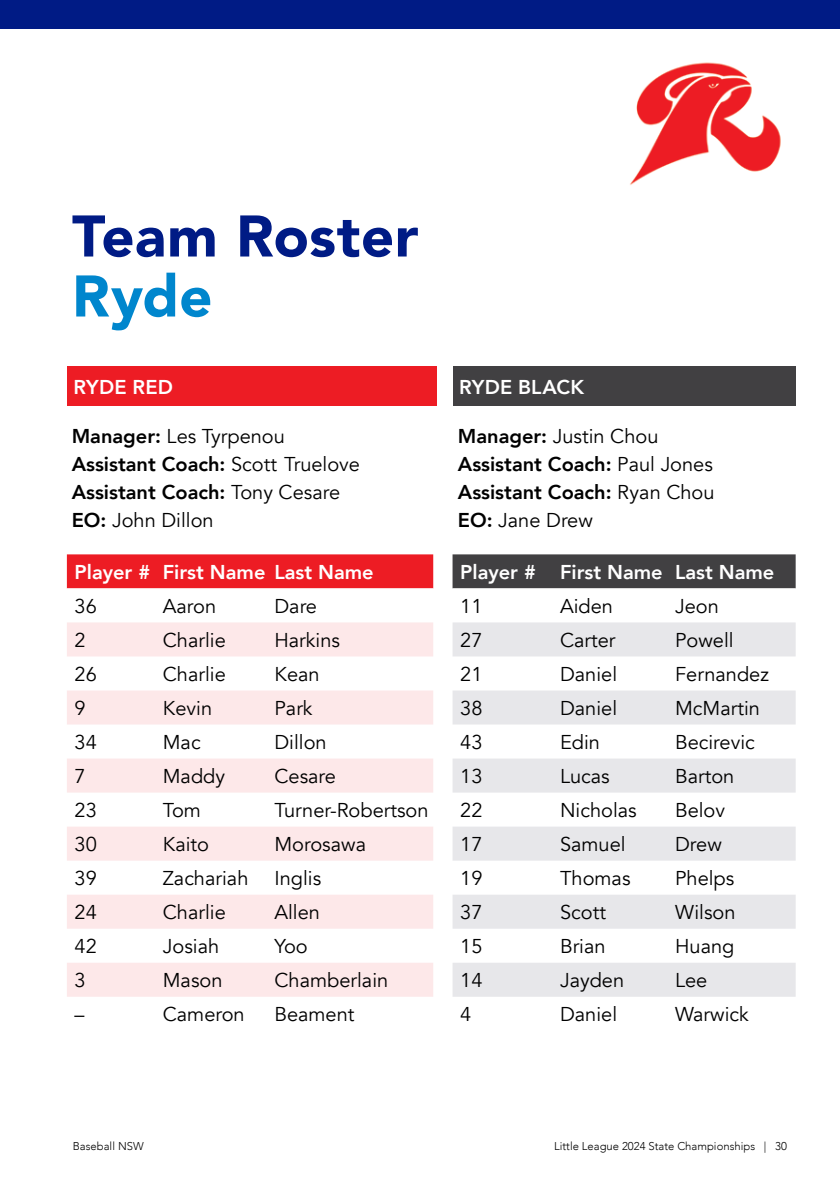
<style>
.page{position:relative;width:840px;height:1191px;background:#fff}
.page>*{position:absolute;margin:0;border:0;box-sizing:border-box;transform-origin:0 0}
.t1{font:900 58px "Avenir";letter-spacing:.005em;color:#001b85}
.t2{font:900 58px "Avenir";color:#0086cd}
.t3{font:20px/28px "Avenir";color:#000}
.t4{font:800 20px/28px "Avenir";color:#000}
.t5{font:800 20px "Avenir";color:#fff}
.t6{font:300 11.2px "Avenir";color:#000}
.s1{font-weight:800}
.s2{font-weight:400}
</style>
<div class="page">
<div style="left:0;top:0;width:839px;height:28px;background:#001b85"></div>
<div style="left:68px;top:366px;width:369px;height:40px;background:#ed1c24"></div>
<div style="left:453px;top:366px;width:342px;height:40px;background:#414042"></div>
<div style="left:67px;top:554px;width:366px;height:34px;background:#ed1c24"></div>
<svg style="left:67px;top:588px;width:366px;height:409px"></svg>
<svg style="left:67px;top:622px;width:366px;height:374px;fill:#fde8e9"></svg>
<div style="left:452px;top:554px;width:343px;height:34px;background:#414042"></div>
<svg style="left:452px;top:588px;width:343px;height:409px"></svg>
<svg style="left:452px;top:622px;width:343px;height:374px;fill:#e7e7ea"></svg>
<img style="left:630px;top:62px;width:151px;height:123px">
<h1 class="t1" style="left:72px;top:187px;width:348px">Team Roster</h1>
<h1 class="t2" style="left:72px;top:247px;width:142px">Ryde</h1>
<p class="t5" style="left:73px;top:371px;width:101px">RYDE RED</p>
<p class="t5" style="left:459px;top:371px;width:126px">RYDE BLACK</p>
<p class="t3" style="left:72px;top:422px;width:290px"><span class="s1">Manager:</span> Les Tyrpenou<br><span class="s1">Assistant Coach:</span> Scott Truelove<br><span class="s1">Assistant Coach:</span> Tony Cesare<br><span class="s1">EO:</span> John Dillon</p>
<p class="t4" style="left:457px;top:421px;width:258px">Manager: <span class="s2">Justin Chou<br></span>Assistant Coach: <span class="s2">Paul Jones<br></span>Assistant Coach: <span class="s2">Ryan Chou<br></span>EO: <span class="s2">Jane Drew</span></p>
<p class="t5" style="left:75px;top:556px;width:300px">Player # First Name Last Name</p>
<p class="t3" style="left:75px;top:592px;width:24px">36</p>
<p class="t3" style="left:163px;top:592px;width:55px">Aaron</p>
<p class="t3" style="left:274px;top:592px;width:44px">Dare</p>
<p class="t3" style="left:75px;top:626px;width:13px">2</p>
<p class="t3" style="left:163px;top:626px;width:64px">Charlie</p>
<p class="t3" style="left:274px;top:626px;width:67px">Harkins</p>
<p class="t3" style="left:75px;top:660px;width:24px">26</p>
<p class="t3" style="left:163px;top:660px;width:64px">Charlie</p>
<p class="t3" style="left:274px;top:660px;width:47px">Kean</p>
<p class="t3" style="left:75px;top:694px;width:13px">9</p>
<p class="t3" style="left:163px;top:694px;width:51px">Kevin</p>
<p class="t3" style="left:274px;top:694px;width:40px">Park</p>
<p class="t3" style="left:75px;top:728px;width:24px">34</p>
<p class="t3" style="left:163px;top:728px;width:39px">Mac</p>
<p class="t3" style="left:274px;top:728px;width:54px">Dillon</p>
<p class="t3" style="left:75px;top:762px;width:13px">7</p>
<p class="t3" style="left:163px;top:762px;width:64px">Maddy</p>
<p class="t3" style="left:274px;top:762px;width:63px">Cesare</p>
<p class="t3" style="left:75px;top:796px;width:24px">23</p>
<p class="t3" style="left:163px;top:796px;width:40px">Tom</p>
<p class="t3" style="left:274px;top:796px;width:156px">Turner-Robertson</p>
<p class="t3" style="left:75px;top:830px;width:24px">30</p>
<p class="t3" style="left:163px;top:830px;width:48px">Kaito</p>
<p class="t3" style="left:274px;top:830px;width:93px">Morosawa</p>
<p class="t3" style="left:75px;top:864px;width:24px">39</p>
<p class="t3" style="left:163px;top:864px;width:87px">Zachariah</p>
<p class="t3" style="left:274px;top:864px;width:48px">Inglis</p>
<p class="t3" style="left:75px;top:898px;width:24px">24</p>
<p class="t3" style="left:163px;top:898px;width:64px">Charlie</p>
<p class="t3" style="left:274px;top:898px;width:47px">Allen</p>
<p class="t3" style="left:75px;top:932px;width:24px">42</p>
<p class="t3" style="left:163px;top:932px;width:58px">Josiah</p>
<p class="t3" style="left:274px;top:932px;width:35px">Yoo</p>
<p class="t3" style="left:75px;top:966px;width:13px">3</p>
<p class="t3" style="left:163px;top:966px;width:61px">Mason</p>
<p class="t3" style="left:274px;top:966px;width:115px">Chamberlain</p>
<p class="t3" style="left:75px;top:1000px;width:11px">–</p>
<p class="t3" style="left:163px;top:1000px;width:83px">Cameron</p>
<p class="t3" style="left:274px;top:1000px;width:82px">Beament</p>
<p class="t5" style="left:460px;top:556px;width:315px">Player # First Name Last Name</p>
<p class="t3" style="left:460px;top:592px;width:24px">11</p>
<p class="t3" style="left:559px;top:592px;width:54px">Aiden</p>
<p class="t3" style="left:674px;top:592px;width:45px">Jeon</p>
<p class="t3" style="left:460px;top:626px;width:24px">27</p>
<p class="t3" style="left:559px;top:626px;width:57px">Carter</p>
<p class="t3" style="left:674px;top:626px;width:60px">Powell</p>
<p class="t3" style="left:460px;top:660px;width:24px">21</p>
<p class="t3" style="left:559px;top:660px;width:59px">Daniel</p>
<p class="t3" style="left:674px;top:660px;width:95px">Fernandez</p>
<p class="t3" style="left:460px;top:694px;width:24px">38</p>
<p class="t3" style="left:559px;top:694px;width:59px">Daniel</p>
<p class="t3" style="left:674px;top:694px;width:86px">McMartin</p>
<p class="t3" style="left:460px;top:728px;width:24px">43</p>
<p class="t3" style="left:559px;top:728px;width:41px">Edin</p>
<p class="t3" style="left:674px;top:728px;width:81px">Becirevic</p>
<p class="t3" style="left:460px;top:762px;width:24px">13</p>
<p class="t3" style="left:559px;top:762px;width:51px">Lucas</p>
<p class="t3" style="left:674px;top:762px;width:61px">Barton</p>
<p class="t3" style="left:460px;top:796px;width:24px">22</p>
<p class="t3" style="left:559px;top:796px;width:78px">Nicholas</p>
<p class="t3" style="left:674px;top:796px;width:52px">Belov</p>
<p class="t3" style="left:460px;top:830px;width:24px">17</p>
<p class="t3" style="left:559px;top:830px;width:67px">Samuel</p>
<p class="t3" style="left:674px;top:830px;width:48px">Drew</p>
<p class="t3" style="left:460px;top:864px;width:24px">19</p>
<p class="t3" style="left:559px;top:864px;width:72px">Thomas</p>
<p class="t3" style="left:674px;top:864px;width:61px">Phelps</p>
<p class="t3" style="left:460px;top:898px;width:24px">37</p>
<p class="t3" style="left:559px;top:898px;width:47px">Scott</p>
<p class="t3" style="left:674px;top:898px;width:62px">Wilson</p>
<p class="t3" style="left:460px;top:932px;width:24px">15</p>
<p class="t3" style="left:559px;top:932px;width:47px">Brian</p>
<p class="t3" style="left:674px;top:932px;width:61px">Huang</p>
<p class="t3" style="left:460px;top:966px;width:24px">14</p>
<p class="t3" style="left:559px;top:966px;width:66px">Jayden</p>
<p class="t3" style="left:674px;top:966px;width:34px">Lee</p>
<p class="t3" style="left:460px;top:1000px;width:13px">4</p>
<p class="t3" style="left:559px;top:1000px;width:59px">Daniel</p>
<p class="t3" style="left:674px;top:1000px;width:75px">Warwick</p>
<p class="t6" style="left:73px;top:1139px;width:72px">Baseball NSW</p>
<p class="t6" style="left:553px;top:1139px;width:234px">Little League 2024 State Championships | 30</p>
</div>
